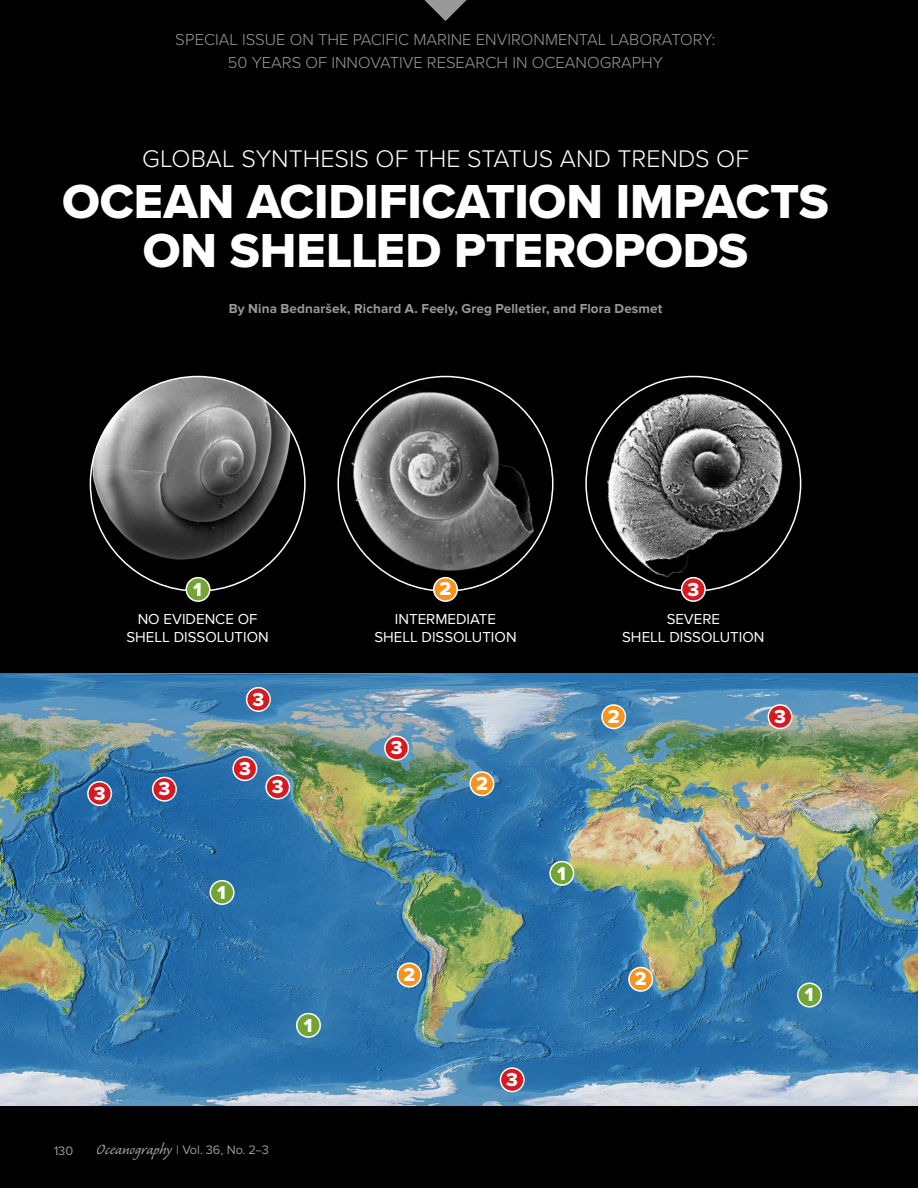
<style>
.page{position:relative;width:918px;height:1188px;background:#000}
.page>*{position:absolute;margin:0;border:0;box-sizing:border-box;transform-origin:0 0}
.t1{font:49.5px/49.5px "Proxima Nova Extrabld";letter-spacing:-.005em;color:#fff;text-align:center}
.t2{font:300 24.9px "Proxima Nova";color:#fff}
.t3{font:19.5px "Proxima Nova Extrabld";color:#fff}
.t4{font:300 16.5px/22.5px "Proxima Nova";color:#fff;text-align:center}
.t5{font:15px/18px "Proxima Nova";color:#fff;text-align:center}
.t6{font:700 13.5px "Proxima Nova";letter-spacing:.01em;color:#fff}
.t7{font:12.75px "Proxima Nova";color:#fff}
.s1{font-family:"Caliban Std";font-size:18.75px}
</style>
<div class="page">
<img style="left:0;top:674px;width:918px;height:431px">
<div style="left:88px;top:782px;width:23px;height:23px;background:#d71920;border-radius:50%"></div>
<div style="left:87px;top:781px;width:25px;height:25px;border:2px solid #fff;border-radius:50%"></div>
<div style="left:153px;top:777px;width:23px;height:24px;background:#d71920;border-radius:50%"></div>
<div style="left:152px;top:777px;width:25px;height:25px;border:2px solid #fff;border-radius:50%"></div>
<div style="left:233px;top:757px;width:24px;height:23px;background:#d71920;border-radius:50%"></div>
<div style="left:232px;top:756px;width:25px;height:25px;border:2px solid #fff;border-radius:50%"></div>
<div style="left:266px;top:775px;width:24px;height:24px;background:#d71920;border-radius:50%"></div>
<div style="left:265px;top:775px;width:25px;height:25px;border:2px solid #fff;border-radius:50%"></div>
<div style="left:500px;top:1068px;width:24px;height:24px;background:#d71920;border-radius:50%"></div>
<div style="left:500px;top:1067px;width:25px;height:25px;border:2px solid #fff;border-radius:50%"></div>
<div style="left:385px;top:736px;width:23px;height:24px;background:#d71920;border-radius:50%"></div>
<div style="left:384px;top:736px;width:25px;height:25px;border:2px solid #fff;border-radius:50%"></div>
<div style="left:247px;top:688px;width:23px;height:23px;background:#d71920;border-radius:50%"></div>
<div style="left:246px;top:687px;width:25px;height:25px;border:2px solid #fff;border-radius:50%"></div>
<div style="left:768px;top:705px;width:24px;height:23px;background:#d71920;border-radius:50%"></div>
<div style="left:768px;top:704px;width:25px;height:25px;border:2px solid #fff;border-radius:50%"></div>
<div style="left:470px;top:772px;width:24px;height:24px;background:#f7941e;border-radius:50%"></div>
<div style="left:469px;top:771px;width:25px;height:25px;border:2px solid #fff;border-radius:50%"></div>
<div style="left:602px;top:705px;width:23px;height:23px;background:#f7941e;border-radius:50%"></div>
<div style="left:601px;top:704px;width:25px;height:25px;border:2px solid #fff;border-radius:50%"></div>
<div style="left:398px;top:963px;width:23px;height:24px;background:#f7941e;border-radius:50%"></div>
<div style="left:397px;top:962px;width:25px;height:25px;border:2px solid #fff;border-radius:50%"></div>
<div style="left:629px;top:968px;width:23px;height:23px;background:#f7941e;border-radius:50%"></div>
<div style="left:628px;top:967px;width:25px;height:25px;border:2px solid #fff;border-radius:50%"></div>
<div style="left:210px;top:881px;width:24px;height:23px;background:#73a534;border-radius:50%"></div>
<div style="left:210px;top:880px;width:25px;height:25px;border:2px solid #fff;border-radius:50%"></div>
<div style="left:297px;top:1014px;width:23px;height:23px;background:#73a534;border-radius:50%"></div>
<div style="left:296px;top:1013px;width:25px;height:25px;border:2px solid #fff;border-radius:50%"></div>
<div style="left:798px;top:983px;width:23px;height:24px;background:#73a534;border-radius:50%"></div>
<div style="left:797px;top:983px;width:25px;height:25px;border:2px solid #fff;border-radius:50%"></div>
<div style="left:550px;top:862px;width:24px;height:23px;background:#73a534;border-radius:50%"></div>
<div style="left:549px;top:861px;width:25px;height:25px;border:2px solid #fff;border-radius:50%"></div>
<img style="left:338px;top:377px;width:215px;height:214px;border-radius:107px">
<div style="left:434px;top:578px;width:23px;height:23px;background:#f7941e;border-radius:50%"></div>
<div style="left:433px;top:577px;width:25px;height:25px;border:2px solid #fff;border-radius:50%"></div>
<img style="left:90px;top:377px;width:215px;height:214px;border-radius:105px">
<div style="left:186px;top:578px;width:24px;height:23px;background:#73a534;border-radius:50%"></div>
<div style="left:186px;top:577px;width:25px;height:25px;border:2px solid #fff;border-radius:50%"></div>
<img style="left:586px;top:377px;width:215px;height:214px;border-radius:107px">
<div style="left:682px;top:578px;width:23px;height:23px;background:#d71920;border-radius:50%"></div>
<div style="left:681px;top:577px;width:25px;height:25px;border:2px solid #fff;border-radius:50%"></div>
<svg style="left:424px;top:0;width:43px;height:21px"></svg>
<p class="t4" style="left:176px;top:28px;width:541px">SPECIAL ISSUE ON THE PACIFIC MARINE ENVIRONMENTAL LABORATORY:<br>50 YEARS OF INNOVATIVE RESEARCH IN OCEANOGRAPHY</p>
<h2 class="t2" style="left:142px;top:140px;width:608px">GLOBAL SYNTHESIS OF THE STATUS AND TRENDS OF</h2>
<h1 class="t1" style="left:62px;top:176px;width:768px">OCEAN ACIDIFICATION IMPACTS<br>ON SHELLED PTEROPODS</h1>
<p class="t6" style="left:229px;top:301px;width:435px">By Nina Bednaršek, Richard A. Feely, Greg Pelletier, and Flora Desmet</p>
<p class="t3" style="left:193px;top:575px;width:10px">1</p>
<p class="t3" style="left:440px;top:574px;width:13px">2</p>
<p class="t3" style="left:687px;top:575px;width:13px">3</p>
<p class="t5" style="left:126px;top:610px;width:144px">NO EVIDENCE OF<br>SHELL DISSOLUTION</p>
<p class="t3" style="left:253px;top:685px;width:13px">3</p>
<p class="t3" style="left:94px;top:779px;width:13px">3</p>
<p class="t3" style="left:159px;top:774px;width:13px">3</p>
<p class="t3" style="left:239px;top:754px;width:13px">3</p>
<p class="t3" style="left:272px;top:772px;width:13px">3</p>
<p class="t3" style="left:217px;top:878px;width:10px">1</p>
<p class="t3" style="left:304px;top:1011px;width:10px">1</p>
<p class="t7" style="left:54px;top:1143px;width:21px">130</p>
<p class="t7" style="left:97px;top:1143px;width:174px"><span class="s1">Oceanography</span> | Vol. 36, No. 2–3</p>
<p class="t5" style="left:374px;top:610px;width:144px">INTERMEDIATE<br>SHELL DISSOLUTION</p>
<p class="t3" style="left:391px;top:733px;width:13px">3</p>
<p class="t3" style="left:476px;top:769px;width:13px">2</p>
<p class="t3" style="left:557px;top:859px;width:10px">1</p>
<p class="t5" style="left:622px;top:610px;width:144px">SEVERE<br>SHELL DISSOLUTION</p>
<p class="t3" style="left:608px;top:702px;width:13px">2</p>
<p class="t3" style="left:774px;top:702px;width:13px">3</p>
<p class="t3" style="left:403px;top:960px;width:13px">2</p>
<p class="t3" style="left:635px;top:964px;width:13px">2</p>
<p class="t3" style="left:506px;top:1065px;width:13px">3</p>
<p class="t3" style="left:805px;top:980px;width:10px">1</p>
</div>
